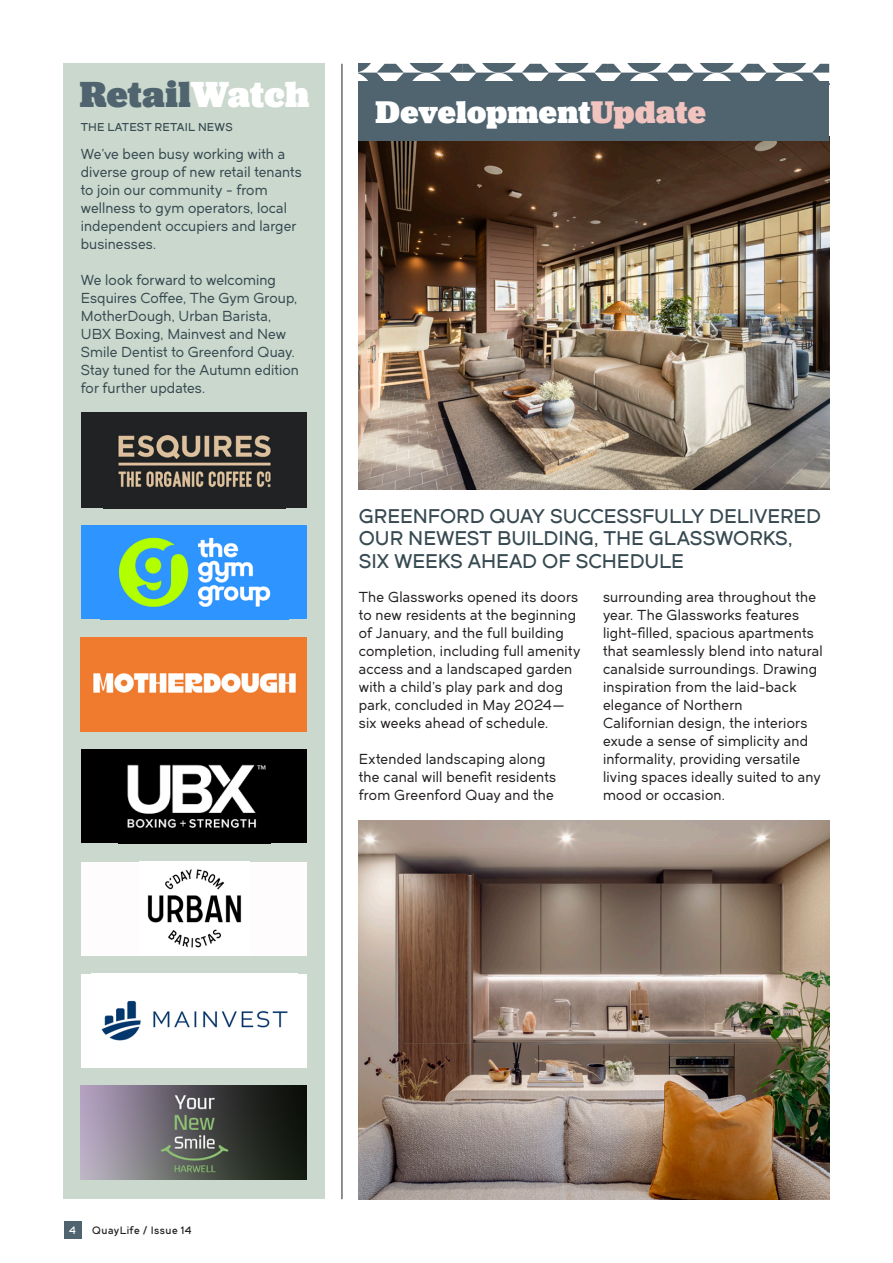
<style>
.page{position:relative;width:893px;height:1263px;background:#fff}
.page>*{position:absolute;margin:0;border:0;box-sizing:border-box;transform-origin:0 0}
.t1{font:900 37.8px "Jubilat";letter-spacing:.005em;color:#4f646e}
.t2{font:900 32.7px "Jubilat";letter-spacing:.01em;color:#fff}
.Body_Copy{font:19.5px/22.5px "Dual 600";letter-spacing:-.005em;color:#374a51}
.Body_Copy-2{font:14.25px/18px "Dual 500";letter-spacing:.02em;color:#231f20}
.Body_Copy-3{font:14.25px/18px "Dual 500";letter-spacing:.01em;color:#374a51}
.Body_Copy-4{font:11.25px "Dual 600";letter-spacing:.015em;color:#374a51}
.t3{font:10.5px "Dual 600";letter-spacing:.045em;color:#231f20}
.t4{font:10.5px "Dual 600";color:#fff}
.s1{color:#fff}
.s2{color:#f2c4bf}
</style>
<div class="page">
<div style="left:64px;top:1221px;width:18px;height:18px;background:#4f646e"></div>
<img style="left:359px;top:820px;width:470px;height:379px">
<div style="left:64px;top:64px;width:261px;height:1135px;background:#cad8cd"></div>
<img style="left:358px;top:141px;width:471px;height:348px">
<div style="left:358px;top:82px;width:471px;height:59px;background:#4f646e"></div>
<svg style="left:358px;top:64px;width:471px;height:18px"></svg>
<hr style="left:342px;top:64px;width:1px;height:1135px;background:#231f20">
<div style="left:81px;top:412px;width:226px;height:96px;background:#212224"></div>
<img style="left:118px;top:435px;width:153px;height:53px">
<div style="left:81px;top:526px;width:226px;height:93px;background:#2e94ff"></div>
<img style="left:118px;top:537px;width:153px;height:70px">
<div style="left:81px;top:862px;width:226px;height:93px;background:#fefcfd"></div>
<img style="left:147px;top:869px;width:95px;height:79px">
<div style="left:81px;top:974px;width:226px;height:93px;background:#fff"></div>
<img style="left:101px;top:1000px;width:187px;height:41px">
<img style="left:81px;top:638px;width:226px;height:93px">
<div style="left:81px;top:750px;width:226px;height:93px;background:#000"></div>
<img style="left:127px;top:764px;width:139px;height:64px">
<img style="left:81px;top:1086px;width:226px;height:93px">
<p class="t1" style="left:80px;top:69px;width:231px">Retail<span class="s1">Watch</span></p>
<p class="Body_Copy-4" style="left:81px;top:120px;width:153px">THE LATEST RETAIL NEWS</p>
<p class="Body_Copy-3" style="left:81px;top:145px;width:222px">We’ve been busy working with a diverse group of new retail tenants to join our community - from wellness to gym operators, local independent occupiers and larger businesses.</p>
<p class="Body_Copy-3" style="left:81px;top:271px;width:220px">We look forward to welcoming<br>Esquires Coffee, The Gym Group,<br>MotherDough, Urban Barista,<br>UBX Boxing, Mainvest and New<br>Smile Dentist to Greenford Quay.<br>Stay tuned for the Autumn edition for further updates.</p>
<p class="t2" style="left:375px;top:90px;width:332px">Development<span class="s2">Update</span></p>
<p class="Body_Copy" style="left:359px;top:504px;width:464px">GREENFORD QUAY SUCCESSFULLY DELIVERED<br>OUR NEWEST BUILDING, THE GLASSWORKS,</p>
<p class="Body_Copy" style="left:359px;top:549px;width:327px">SIX WEEKS AHEAD OF SCHEDULE</p>
<p class="Body_Copy-2" style="left:359px;top:587px;width:223px">The Glassworks opened its doors to new residents at the beginning of January, and the full building completion, including full amenity access and a landscaped garden with a child’s play park and dog park, concluded in May 2024— six weeks ahead of schedule.</p>
<p class="Body_Copy-2" style="left:359px;top:749px;width:199px">Extended landscaping along the canal will benefit residents from Greenford Quay and the</p>
<p class="Body_Copy-2" style="left:603px;top:587px;width:221px">surrounding area throughout the year. The Glassworks features light-filled, spacious apartments that seamlessly blend into natural canalside surroundings. Drawing inspiration from the laid-back elegance of Northern</p>
<p class="Body_Copy-2" style="left:603px;top:713px;width:219px">Californian design, the interiors exude a sense of simplicity and informality, providing versatile living spaces ideally suited to any mood or occasion.</p>
<p class="t4" style="left:69px;top:1223px;width:8px">4</p>
<p class="t3" style="left:92px;top:1223px;width:101px">QuayLife / Issue 14</p>
</div>
